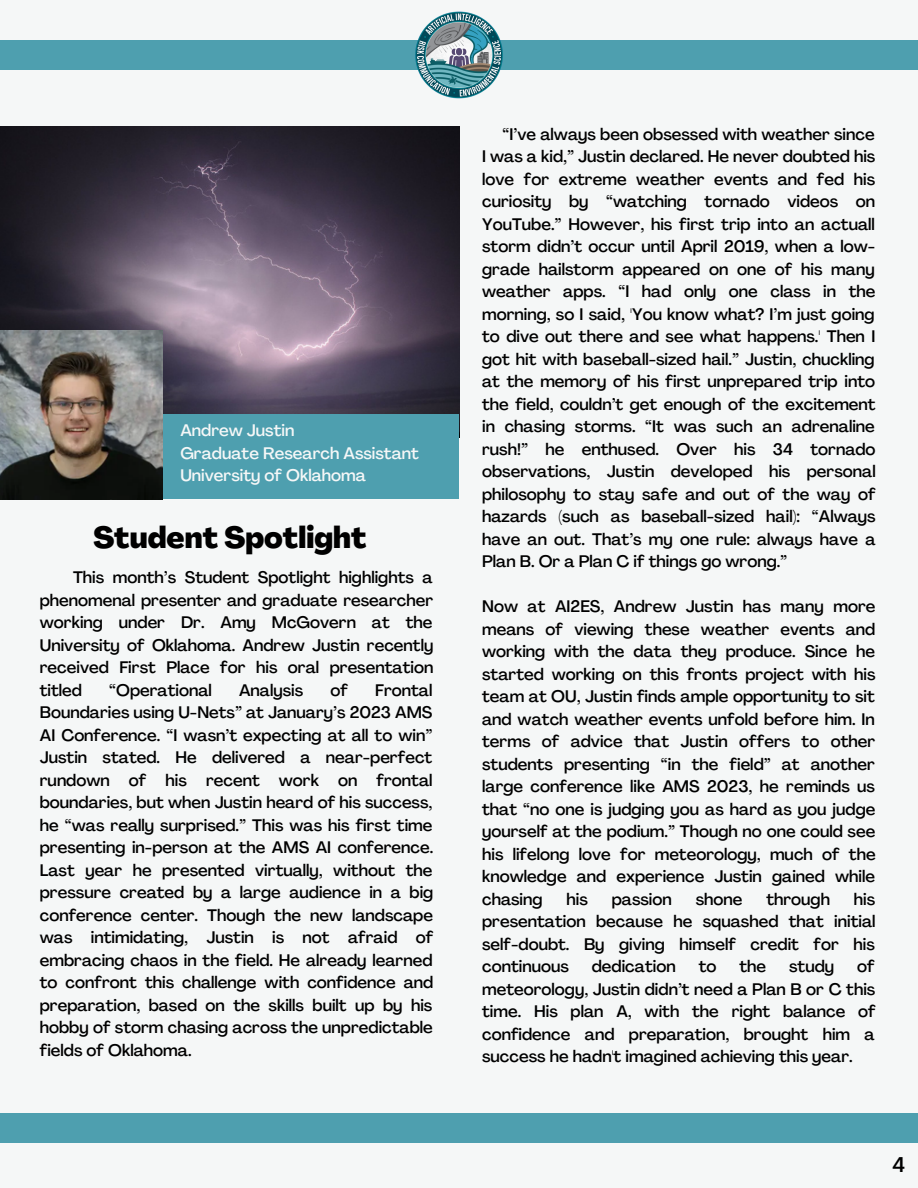
<style>
.page{position:relative;width:918px;height:1188px;background:#f5f7f7}
.page>*{position:absolute;margin:0;border:0;box-sizing:border-box;transform-origin:0 0}
.t1{font:800 30px "Agrandir";color:#000}
.t2{font:500 21px "Agrandir";color:#000}
.t3{font:500 16.5px/22.5px "Agrandir";color:#000;text-align:justify}
.t4{font:500 16.5px/22.5px "Agrandir";color:#f5f7f7}
</style>
<div class="page">
<div style="left:0;top:1114px;width:918px;height:29px;background:#4e9faf"></div>
<div style="left:0;top:40px;width:918px;height:29px;background:#4e9faf"></div>
<img style="left:408px;top:11px;width:102px;height:88px">
<img style="left:0;top:127px;width:459px;height:288px">
<div style="left:16px;top:415px;width:443px;height:84px;background:#4e9faf"></div>
<img style="left:0;top:330px;width:162px;height:169px">
<p class="t4" style="left:180px;top:421px;width:240px">Andrew Justin<br>Graduate Research Assistant<br>University of Oklahoma</p>
<h1 class="t1" style="left:93px;top:525px;width:275px">Student Spotlight</h1>
<p class="t3" style="left:40px;top:568px;width:395px;text-indent:33px">This month’s Student Spotlight highlights a phenomenal presenter and graduate researcher working under Dr. Amy McGovern at the University of Oklahoma. Andrew Justin recently received First Place for his oral presentation titled</p>
<p class="t3" style="left:109px;top:681px;width:104px">“Operational</p>
<p class="t3" style="left:239px;top:681px;width:66px">Analysis</p>
<p class="t3" style="left:330px;top:681px;width:19px">of</p>
<p class="t3" style="left:40px;top:681px;width:395px;text-indent:335px">Frontal Boundaries using U-Nets” at January’s 2023 AMS AI Conference. “I wasn’t expecting at all to win” Justin stated. He delivered a near-perfect rundown of his recent work on frontal boundaries, but when Justin heard of his success, he “was really surprised.” This was his first time presenting in-person at the AMS AI conference.<br>Last year he presented virtually, without the pressure created by a large audience in a big conference center. Though the new landscape was intimidating, Justin is not afraid of embracing chaos in the field. He already learned to confront this challenge with confidence and preparation, based on the skills built up by his hobby of storm chasing across the unpredictable fields of Oklahoma.</p>
<p class="t3" style="left:482px;top:124px;width:395px;text-indent:20px">“I’ve always been obsessed with weather since I was a kid,” Justin declared. He never doubted his love for extreme weather events and fed his curiosity by “watching tornado videos on YouTube.” However, his first trip into an actuall storm didn’t occur until April 2019, when a low&shy;grade hailstorm appeared on one of his many weather apps. “I had only one class in the morning, so I said, 'You know what? I’m just going to dive out there and see what happens.' Then I got hit with baseball-sized hail.” Justin, chuckling at the memory of his first unprepared trip into the field, couldn’t get enough of the excitement in chasing storms. “It was such an adrenaline rush!” he enthused. Over his 34 tornado observations, Justin developed his personal philosophy to stay safe and out of the way of hazards (such as baseball-sized hail): “Always have an out. That’s my one rule: always have a Plan B. Or a Plan C if things go wrong.”</p>
<p class="t3" style="left:482px;top:597px;width:395px">Now at AI2ES, Andrew Justin has many more means of viewing these weather events and working with the data they produce. Since he started working on this fronts project with his team at OU, Justin finds ample opportunity to sit and watch weather events unfold before him. In terms of advice that Justin offers to other students presenting “in the field” at another large conference like AMS 2023, he reminds us that “no one is judging you as hard as you judge yourself at the podium.” Though no one could see his lifelong love for meteorology, much of the knowledge and experience Justin gained while chasing</p>
<p class="t3" style="left:482px;top:889px;width:395px;text-indent:372px">his presentation because he squashed that initial self-doubt. By giving himself credit for his continuous</p>
<p class="t3" style="left:567px;top:889px;width:23px">his</p>
<p class="t3" style="left:612px;top:889px;width:62px">passion</p>
<p class="t3" style="left:696px;top:889px;width:48px">shone</p>
<p class="t3" style="left:766px;top:889px;width:65px">through</p>
<p class="t3" style="left:482px;top:957px;width:395px;text-indent:375px">of meteorology, Justin didn’t need a Plan B or C this time. His plan A, with the right balance of confidence and preparation, brought him a success he hadn't imagined achieving this year.</p>
<p class="t3" style="left:592px;top:957px;width:85px">dedication</p>
<p class="t3" style="left:699px;top:957px;width:19px">to</p>
<p class="t3" style="left:739px;top:957px;width:28px">the</p>
<p class="t3" style="left:789px;top:957px;width:47px">study</p>
<p class="t2" style="left:892px;top:1157px;width:14px">4</p>
</div>
